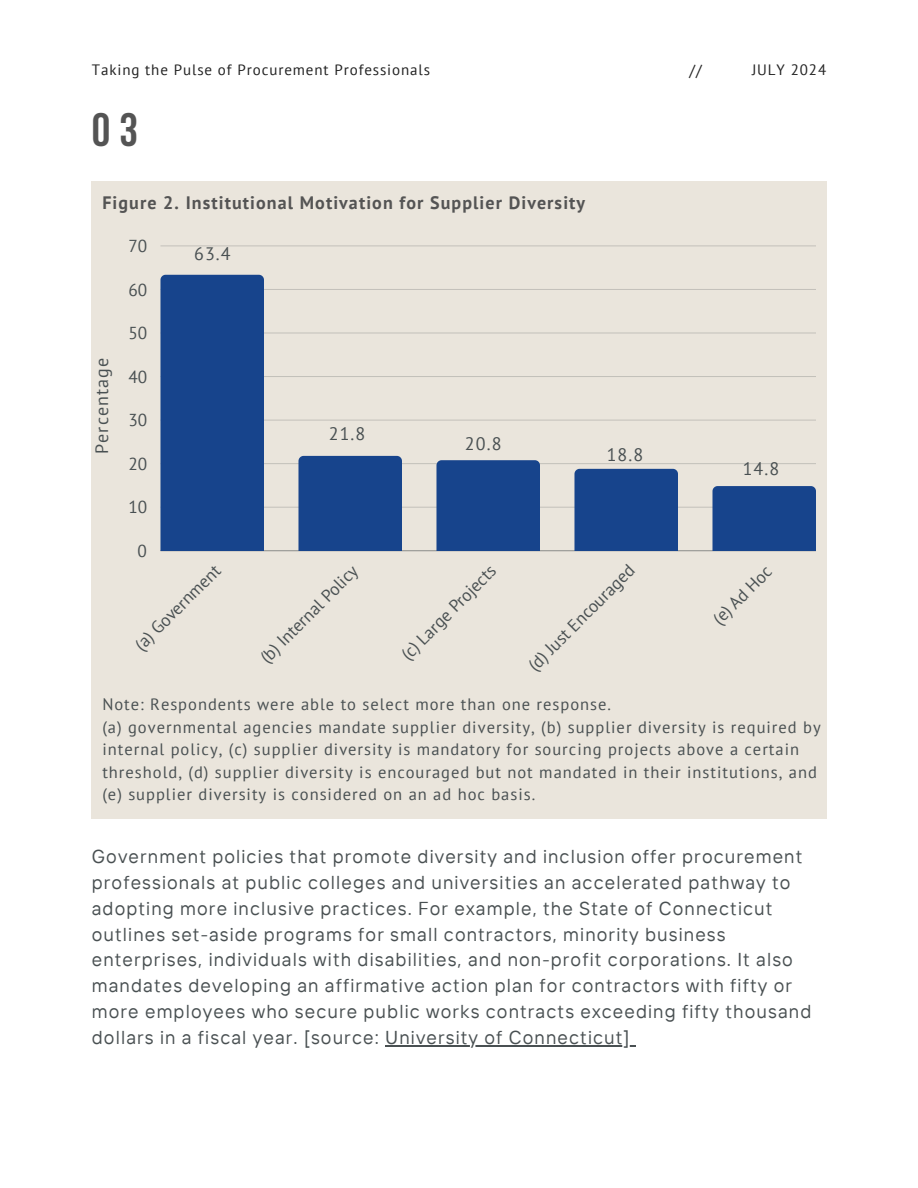
<style>
.page{position:relative;width:918px;height:1188px;background:#fff}
.page>*{position:absolute;margin:0;border:0;box-sizing:border-box;transform-origin:0 0}
.t1{font:700 46.65px "Bebas Neue";color:#545454}
.t2{font:18.75px/25.8px "TT Interphases";letter-spacing:.06em;color:#495052}
.t3{font:700 18px "PT Sans";letter-spacing:.06em;color:#545454}
.t4{font:18px "PT Sans";letter-spacing:.06em;color:#495052}
.t5{font:17.25px "PT Sans";color:#495052}
.t6{font:16.5px/22.5px "PT Sans";letter-spacing:.06em;color:#495052}
.t7{font:15.9px "PT Sans";color:#222}
.t8{font:15px "PT Sans";letter-spacing:.06em;color:#222}
</style>
<div class="page">
<div style="left:92px;top:181px;width:734px;height:638px;background:#eae5dc"></div>
<hr style="left:160px;top:550px;width:656px;height:1px;background:#a1a19d">
<hr style="left:160px;top:507px;width:656px;height:1px;background:#cecbc4">
<hr style="left:160px;top:463px;width:656px;height:1px;background:#c7c5be">
<hr style="left:160px;top:420px;width:656px;height:1px;background:#d2cec7">
<hr style="left:160px;top:376px;width:656px;height:1px;background:#c3c1ba">
<hr style="left:160px;top:333px;width:656px;height:1px;background:#d6d2cb">
<hr style="left:160px;top:289px;width:656px;height:1px;background:#c4c1bb">
<hr style="left:160px;top:246px;width:656px;height:1px;background:#dad6ce">
<div style="left:160px;top:275px;width:104px;height:276px;background:#17448c"></div>
<div style="left:298px;top:456px;width:104px;height:95px;background:#17448c"></div>
<div style="left:436px;top:460px;width:104px;height:91px;background:#17448c"></div>
<div style="left:574px;top:469px;width:104px;height:82px;background:#17448c"></div>
<div style="left:712px;top:486px;width:104px;height:65px;background:#17448c"></div>
<hr style="left:385px;top:1045px;width:246px;height:1px;background:#495052">
<h4 class="t8" style="left:92px;top:60px;width:340px">Taking the Pulse of Procurement Professionals</h4>
<p class="t7" style="left:689px;top:60px;width:14px">//</p>
<p class="t8" style="left:752px;top:60px;width:76px">JULY 2024</p>
<p class="t1" style="left:92px;top:112px;width:48px">03</p>
<h3 class="t3" style="left:102px;top:191px;width:484px">Figure 2. Institutional Motivation for Supplier Diversity</h3>
<h2 class="t4" style="left:90px;top:454px;width:97px;rotate:-90deg">Percentage</h2>
<p class="t5" style="left:129px;top:234px;width:20px">70</p>
<p class="t5" style="left:129px;top:278px;width:20px">60</p>
<p class="t5" style="left:129px;top:322px;width:20px">50</p>
<p class="t5" style="left:129px;top:365px;width:20px">40</p>
<p class="t5" style="left:129px;top:409px;width:20px">30</p>
<p class="t5" style="left:129px;top:452px;width:20px">20</p>
<p class="t5" style="left:129px;top:496px;width:20px">10</p>
<p class="t5" style="left:138px;top:539px;width:11px">0</p>
<h1 class="t4" style="left:194px;top:242px;width:38px">63.4</h1>
<p class="t4" style="left:329px;top:421px;width:38px">21.8</p>
<p class="t4" style="left:465px;top:432px;width:38px">20.8</p>
<h1 class="t4" style="left:607px;top:442px;width:38px">18.8</h1>
<h1 class="t4" style="left:743px;top:457px;width:38px">14.8</h1>
<p class="t5" style="left:130px;top:639px;width:114px;rotate:-45deg">(a) Government</p>
<p class="t5" style="left:255px;top:652px;width:131px;rotate:-45deg">(b) Internal Policy</p>
<p class="t5" style="left:396px;top:649px;width:127px;rotate:-45deg">(c) Large Projects</p>
<p class="t5" style="left:523px;top:660px;width:144px;rotate:-45deg">(d) Just Encouraged</p>
<p class="t5" style="left:708px;top:613px;width:77px;rotate:-45deg">(e) Ad Hoc</p>
<h1 class="t6" style="left:102px;top:693px;width:510px">Note: Respondents were able to select more than one response.</h1>
<h1 class="t6" style="left:102px;top:716px;width:720px">(a) governmental agencies mandate supplier diversity, (b) supplier diversity is required by internal policy, (c) supplier diversity is mandatory for sourcing projects above a certain threshold, (d) supplier diversity is encouraged but not mandated in their institutions, and (e) supplier diversity is considered on an ad hoc basis.</h1>
<h3 class="t2" style="left:92px;top:843px;width:721px">Government policies that promote diversity and inclusion offer procurement professionals at public colleges and universities an accelerated pathway to adopting more inclusive practices. For example, the State of Connecticut outlines set-aside programs for small contractors, minority business enterprises, individuals with disabilities, and non-profit corporations. It also mandates developing an affirmative action plan for contractors with fifty or more employees who secure public works contracts exceeding fifty thousand dollars in a fiscal year. [source: University of Connecticut]</h3>
</div>
